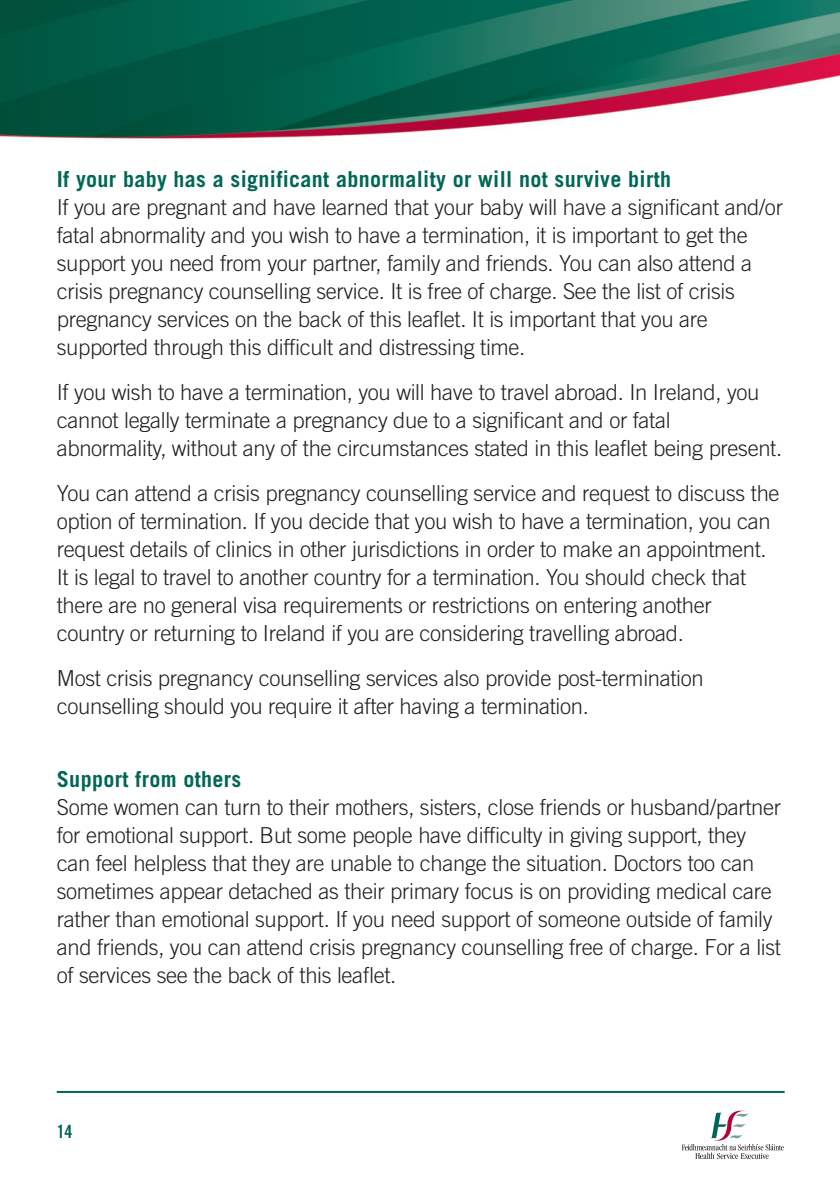
<style>
.page{position:relative;width:840px;height:1191px;background:#fff}
.page>*{position:absolute;margin:0;border:0;box-sizing:border-box;transform-origin:0 0}
.t1{font:300 22px/28px "Trade Gothic LT Std";letter-spacing:-.015em;color:#231f20}
.t2{font:700 22px "Trade Gothic LT Std";letter-spacing:.015em;color:#006756}
.t3{font:18.2px "Trade Gothic LT Std Bd Cn 20";color:#006756}
</style>
<div class="page">
<img style="left:0;top:0;width:839px;height:139px">
<hr style="left:57px;top:1091px;width:727px;height:2px;background:#006756">
<svg style="left:681px;top:1110px;width:102px;height:49px"></svg>
<p class="t2" style="left:57px;top:171px;width:615px">If your baby has a significant abnormality or will not survive birth</p>
<p class="t1" style="left:57px;top:195px;width:727px">If you are pregnant and have learned that your baby will have a significant and/or fatal abnormality and you wish to have a termination, it is important to get the support you need from your partner, family and friends. You can also attend a crisis pregnancy counselling service. It is free of charge. See the list of crisis pregnancy services on the back of this leaflet. It is important that you are supported through this difficult and distressing time.</p>
<p class="t1" style="left:57px;top:380px;width:726px">If you wish to have a termination, you will have to travel abroad. In Ireland, you cannot legally terminate a pregnancy due to a significant and or fatal abnormality, without any of the circumstances stated in this leaflet being present.</p>
<p class="t1" style="left:57px;top:481px;width:724px">You can attend a crisis pregnancy counselling service and request to discuss the option of termination. If you decide that you wish to have a termination, you can request details of clinics in other jurisdictions in order to make an appointment.<br>It is legal to travel to another country for a termination. You should check that there are no general visa requirements or restrictions on entering another country or returning to Ireland if you are considering travelling abroad.</p>
<p class="t1" style="left:57px;top:666px;width:648px">Most crisis pregnancy counselling services also provide post-termination counselling should you require it after having a termination.</p>
<p class="t2" style="left:57px;top:771px;width:186px">Support from others</p>
<p class="t1" style="left:57px;top:795px;width:725px">Some women can turn to their mothers, sisters, close friends or husband/partner for emotional support. But some people have difficulty in giving support, they can feel helpless that they are unable to change the situation. Doctors too can sometimes appear detached as their primary focus is on providing medical care rather than emotional support. If you need support of someone outside of family and friends, you can attend crisis pregnancy counselling free of charge. For a list of services see the back of this leaflet.</p>
<p class="t3" style="left:57px;top:1121px;width:17px">14</p>
</div>
